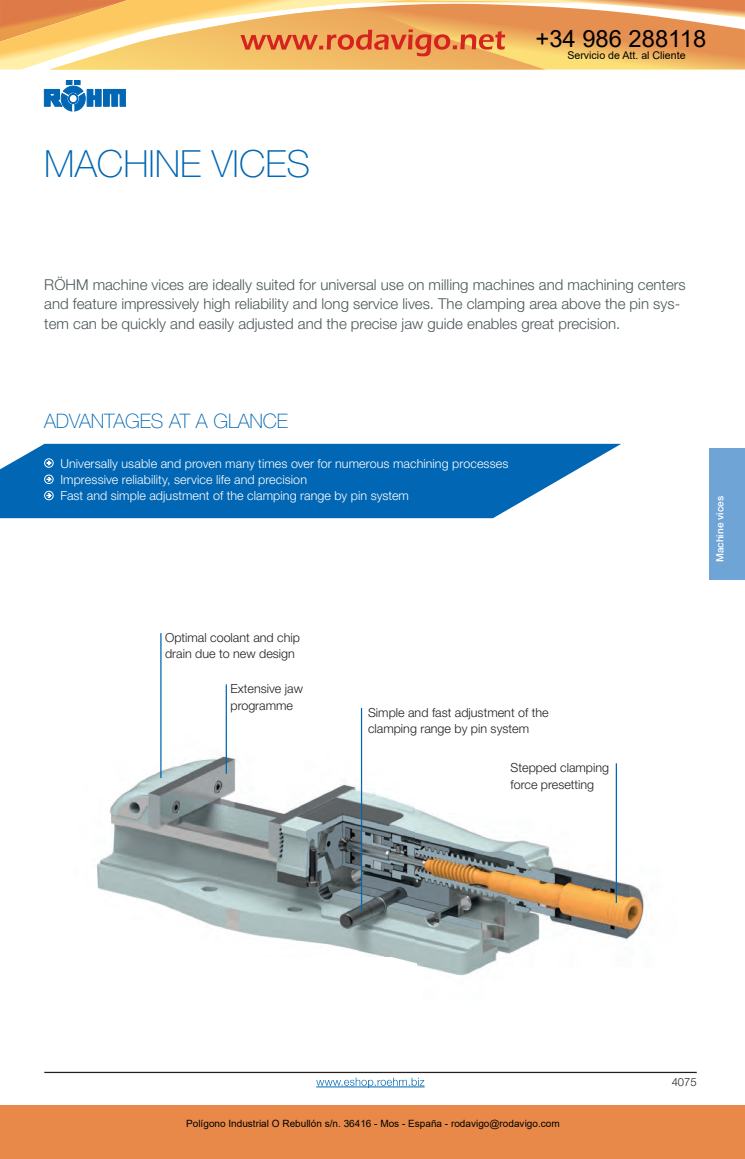
<style>
.page{position:relative;width:745px;height:1159px;background:#fff}
.page>*{position:absolute;margin:0;border:0;box-sizing:border-box;transform-origin:0 0}
.t1{font:100 37.5px "Helvetica Neue LT Std";color:#0166b3}
.t2{font:23.75px "Arial";color:#000}
.t3{font:100 20px "Helvetica Neue LT Std";letter-spacing:-.01em;color:#0166b3}
.t4{font:300 15px/19.5px "Helvetica Neue LT Std";color:#4b5659}
.t5{font:300 12.5px/16.2px "Helvetica Neue LT Std";letter-spacing:.005em;color:#fff}
.t6{font:300 12.5px/16.2px "Helvetica Neue LT Std";color:#231f20}
.t7{font:300 11.25px "Helvetica Neue LT Std";color:#231f20}
.t8{font:10.62px "Arial";color:#000}
.t9{font:10px "Arial";color:#000}
.t10{font:500 10px "Helvetica Neue LT Std";color:#fff}
</style>
<div class="page">
<svg style="left:44px;top:80px;width:82px;height:31px"></svg>
<div style="left:68px;top:94px;width:10px;height:10px;border:1px solid #0166b3;border-radius:50%"></div>
<div style="left:69px;top:94px;width:8px;height:9px;border:1px solid #0166b3;border-radius:50%"></div>
<hr style="left:44px;top:1072px;width:652px;height:1px;background:#231f20">
<img style="left:97px;top:660px;width:548px;height:316px">
<hr style="left:225px;top:684px;width:2px;height:90px;background:#0166b3">
<hr style="left:160px;top:633px;width:1px;height:145px;background:#0166b3">
<hr style="left:360px;top:708px;width:2px;height:204px;background:#0166b3">
<svg style="left:0;top:444px;width:621px;height:74px;background:#1e77bb"></svg>
<div style="left:44px;top:458px;width:9px;height:9px;border:1px solid #fff;border-radius:50%"></div>
<svg style="left:47px;top:461px;width:4px;height:4px"></svg>
<div style="left:44px;top:475px;width:9px;height:9px;border:1px solid #fff;border-radius:50%"></div>
<svg style="left:47px;top:477px;width:4px;height:4px"></svg>
<div style="left:44px;top:491px;width:9px;height:9px;border:1px solid #fff;border-radius:50%"></div>
<svg style="left:47px;top:493px;width:4px;height:5px"></svg>
<hr style="left:615px;top:763px;width:1px;height:140px;background:#0166b3">
<div style="left:708px;top:448px;width:36px;height:132px;background:#6fa4d7"></div>
<svg style="left:316px;top:1077px;width:108px;height:11px"></svg>
<div style="left:0;top:1105px;width:744px;height:54px;background:#e88949"></div>
<svg style="left:0;top:0;width:744px;height:70px;background:#f0b66e"></svg>
<h1 class="t1" style="left:44px;top:150px;width:267px">MACHINE VICES</h1>
<h2 class="t2" style="left:535px;top:22px;width:172px">+34 986 288118</h2>
<p class="t8" style="left:567px;top:48px;width:120px">Servicio de Att. al Cliente</p>
<p class="t4" style="left:44px;top:276px;width:642px">RÖHM machine vices are ideally suited for universal use on milling machines and machining centers and feature impressively high reliability and long service lives. The clamping area above the pin sys&shy;tem can be quickly and easily adjusted and the precise jaw guide enables great precision.</p>
<h3 class="t3" style="left:44px;top:414px;width:245px">ADVANTAGES AT A GLANCE</h3>
<p class="t5" style="left:60px;top:456px;width:449px">Universally usable and proven many times over for numerous machining processes<br>Impressive reliability, service life and precision<br>Fast and simple adjustment of the clamping range by pin system</p>
<p class="t6" style="left:165px;top:630px;width:136px">Optimal coolant and chip drain due to new design</p>
<p class="t6" style="left:230px;top:682px;width:74px">Extensive jaw programme</p>
<p class="t6" style="left:368px;top:705px;width:182px">Simple and fast adjustment of the clamping range by pin system</p>
<p class="t6" style="left:510px;top:761px;width:100px">Stepped clamping force presetting</p>
<p class="t10" style="left:715px;top:562px;width:68px;rotate:-90deg">Machine vices</p>
<p class="t9" style="left:186px;top:1117px;width:375px">Polígono Industrial O Rebullón s/n. 36416 - Mos - España - rodavigo@rodavigo.com</p>
<p class="t7" style="left:671px;top:1077px;width:27px">4075</p>
</div>
